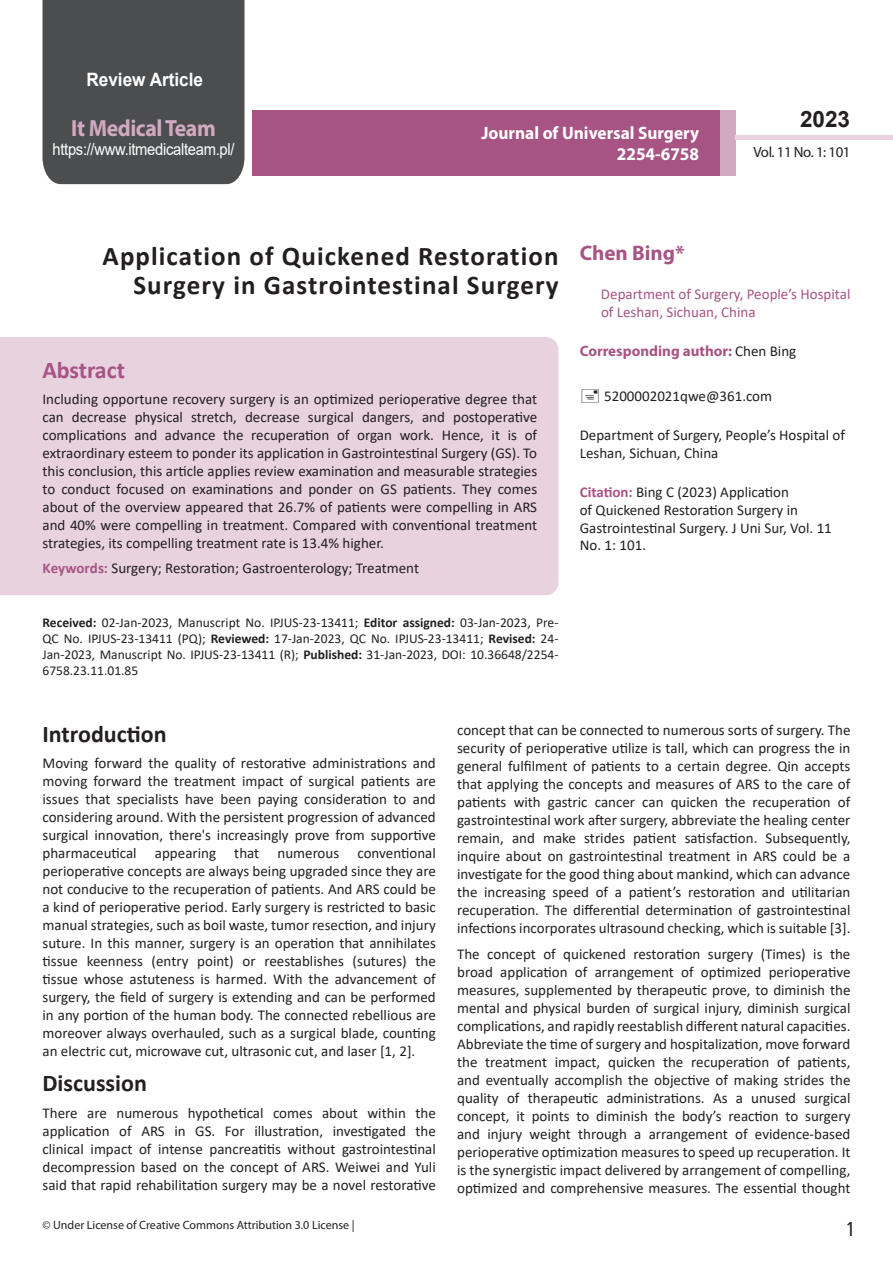
<style>
.page{position:relative;width:893px;height:1263px;background:#fff}
.page>*{position:absolute;margin:0;border:0;box-sizing:border-box;transform-origin:0 0}
.t1{font:700 27px/29.7px "Calibri";letter-spacing:.04em;color:#231f20;text-align:right}
.t2{font:25.5px "Tunga";color:#231f20}
.side-heading{font:700 24px "Calibri";color:#231f20}
.t3{font:700 24px "Calibri";letter-spacing:-.005em;color:#a75484}
.t4{font:700 23.4px "Myriad Pro";letter-spacing:-.02em;color:#d1a9c1;scale:.93 1}
.t5{font:700 22.5px "Arial";color:#231f20}
.endnote_text{font:700 21px "Myriad Pro";color:#a75484}
.t6{font:700 18.45px "Arial";color:#fff;scale:.93 1}
.t7{font:700 18px/21.6px "Myriad Pro";color:#fff;text-align:right;scale:.96 1}
.t8{font:16.5px "Arial";letter-spacing:-.02em;color:#fff;scale:.89 1}
.body_text{font:15px/18px "Calibri";color:#231f20;text-align:justify}
.endnote_text-2{font:15px/18px "Calibri";color:#231f20}
.endnote_text-3{font:15px/18px "Calibri";color:#a75484}
.endnote_text-4{font:700 15px "Myriad Pro";color:#a75484}
.t9{font:14.85px "Myriad Pro";letter-spacing:-.03em;color:#231f20}
.t10{font:13.5px/16.2px "Calibri";color:#231f20;text-align:justify}
.t11{font:12px "Myriad Pro";color:#231f20}
.s1{font-family:"Calibri";font-weight:400;color:#231f20}
.s2{font-weight:700;color:#a75484}
.s3{font-weight:700}
</style>
<div class="page">
<div style="left:43px;top:0;width:201px;height:184px;background:#4c4d4f"></div>
<div style="left:252px;top:110px;width:469px;height:66px;background:#a75484"></div>
<div style="left:720px;top:110px;width:16px;height:66px;background:#d1a9c1"></div>
<div style="left:736px;top:135px;width:157px;height:5px;background:#e7d2de"></div>
<div style="left:0;top:337px;width:558px;height:258px;background:#e7d2de"></div>
<p class="t6" style="left:86px;top:66px;width:127px">Review Article</p>
<h3 class="t4" style="left:71px;top:113px;width:157px">It Medical Team</h3>
<p class="t8" style="left:52px;top:138px;width:206px">https://www.itmedicalteam.pl/</p>
<p class="t7" style="left:481px;top:121px;width:228px">Journal of Universal Surgery<br>2254-6758</p>
<h3 class="t5" style="left:800px;top:104px;width:52px">2023</h3>
<p class="t9" style="left:754px;top:143px;width:98px">Vol. 11 No. 1: 101</p>
<p class="t1" style="left:103px;top:241px;width:457px">Application of Quickened Restoration<br>Surgery in Gastrointestinal Surgery</p>
<p class="endnote_text" style="left:580px;top:239px;width:106px">Chen Bing*</p>
<p class="endnote_text-3" style="left:601px;top:285px;width:251px">Department of Surgery, People’s Hospital of Leshan, Sichuan, China</p>
<p class="endnote_text-4" style="left:580px;top:341px;width:218px">Corresponding author: <span class="s1">Chen Bing</span></p>
<p class="endnote_text-2" style="left:604px;top:386px;width:170px">5200002021qwe@361.com</p>
<p class="endnote_text-2" style="left:580px;top:425px;width:267px">Department of Surgery, People’s Hospital of<br>Leshan, Sichuan, China</p>
<p class="endnote_text-2" style="left:580px;top:483px;width:254px"><span class="s2">Citation:</span> Bing C (2023) Application<br>of Quickened Restoration Surgery in<br>Gastrointestinal Surgery. J Uni Sur, Vol. 11</p>
<p class="endnote_text-2" style="left:580px;top:535px;width:68px">No. 1: 101.</p>
<p class="t3" style="left:43px;top:353px;width:84px">Abstract</p>
<p class="body_text" style="left:43px;top:390px;width:496px">Including opportune recovery surgery is an optimized perioperative degree that can decrease physical stretch, decrease surgical dangers, and postoperative complications and advance the recuperation of organ work. Hence, it is of extraordinary esteem to ponder its application in Gastrointestinal Surgery (GS). To this conclusion, this article applies review examination and measurable strategies to conduct focused on examinations and ponder on GS patients. They comes about of the overview appeared that 26.7% of patients were compelling in ARS and 40% were compelling in treatment. Compared with conventional treatment strategies, its compelling treatment rate is 13.4% higher.</p>
<p class="body_text" style="left:43px;top:559px;width:378px"><span class="s2">Keywords:</span> Surgery; Restoration; Gastroenterology; Treatment</p>
<p class="t10" style="left:43px;top:614px;width:517px"><span class="s3">Received:</span> 02-Jan-2023, Manuscript No. IPJUS-23-13411; <span class="s3">Editor assigned:</span> 03-Jan-2023, Pre-QC No. IPJUS-23-13411 (PQ); <span class="s3">Reviewed:</span> 17-Jan-2023, QC No. IPJUS-23-13411; <span class="s3">Revised:</span> 24- Jan-2023, Manuscript No. IPJUS-23-13411 (R); <span class="s3">Published:</span> 31-Jan-2023, DOI: 10.36648/2254- 6758.23.11.01.85</p>
<p class="side-heading" style="left:43px;top:717px;width:126px">Introduction</p>
<p class="body_text" style="left:43px;top:754px;width:395px">Moving forward the quality of restorative administrations and moving forward the treatment impact of surgical patients are issues that specialists have been paying consideration to and considering around. With the persistent progression of advanced surgical innovation, there's increasingly prove from supportive pharmaceutical appearing that numerous conventional perioperative concepts are always being upgraded since they are not conducive to the recuperation of patients. And ARS could be a kind of perioperative period. Early surgery is restricted to basic manual strategies, such as boil waste, tumor resection, and injury suture. In this manner, surgery is an operation that annihilates tissue keenness (entry point) or reestablishes (sutures) the tissue whose astuteness is harmed. With the advancement of surgery, the field of surgery is extending and can be performed in any portion of the human body. The connected rebellious are moreover always overhauled, such as a surgical blade, counting an electric cut, microwave cut, ultrasonic cut, and laser [1, 2].</p>
<p class="side-heading" style="left:43px;top:1066px;width:106px">Discussion</p>
<p class="body_text" style="left:43px;top:1103px;width:395px">There are numerous hypothetical comes about within the application of ARS in GS. For illustration, investigated the clinical impact of intense pancreatitis without gastrointestinal decompression based on the concept of ARS. Weiwei and Yuli said that rapid rehabilitation surgery may be a novel restorative</p>
<p class="t11" style="left:43px;top:1218px;width:314px">© Under License of Creative Commons Attribution 3.0 License |</p>
<p class="body_text" style="left:457px;top:720px;width:395px">concept that can be connected to numerous sorts of surgery. The security of perioperative utilize is tall, which can progress the in general fulfilment of patients to a certain degree. Qin accepts that applying the concepts and measures of ARS to the care of patients with gastric cancer can quicken the recuperation of gastrointestinal work after surgery, abbreviate the healing center remain, and make strides patient satisfaction. Subsequently, inquire about on gastrointestinal treatment in ARS could be a investigate for the good thing about mankind, which can advance the increasing speed of a patient’s restoration and utilitarian recuperation. The differential determination of gastrointestinal infections incorporates ultrasound checking, which is suitable [3].</p>
<p class="body_text" style="left:457px;top:945px;width:395px">The concept of quickened restoration surgery (Times) is the broad application of arrangement of optimized perioperative measures, supplemented by therapeutic prove, to diminish the mental and physical burden of surgical injury, diminish surgical complications, and rapidly reestablish different natural capacities.<br>Abbreviate the time of surgery and hospitalization, move forward the treatment impact, quicken the recuperation of patients, and eventually accomplish the objective of making strides the quality of therapeutic administrations. As a unused surgical concept, it points to diminish the body’s reaction to surgery and injury weight through a arrangement of evidence-based perioperative optimization measures to speed up recuperation. It is the synergistic impact delivered by arrangement of compelling, optimized and comprehensive measures. The essential thought</p>
<h2 class="t2" style="left:847px;top:1212px;width:9px">1</h2>
</div>
